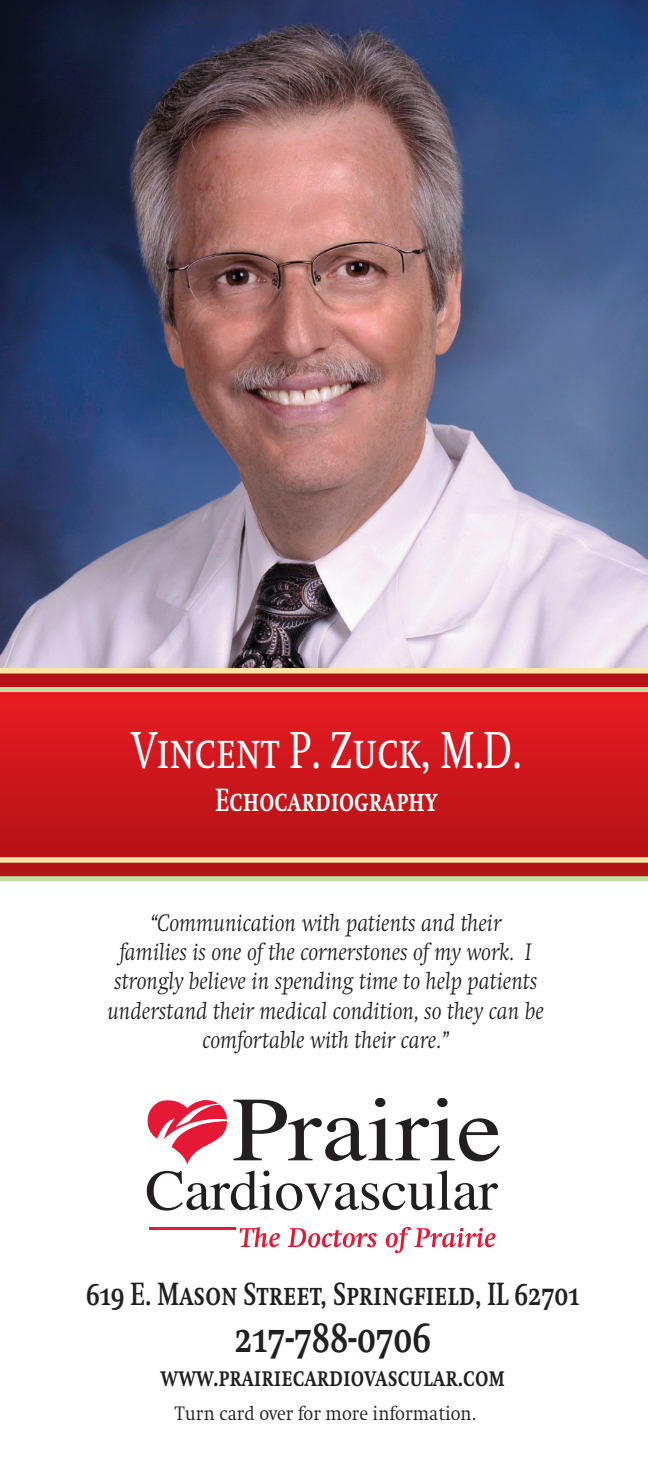
<style>
.page{position:relative;width:648px;height:1458px;background:#fff}
.page>*{position:absolute;margin:0;border:0;box-sizing:border-box;transform-origin:0 0}
.t1{font:54px "Swift SC";letter-spacing:-.005em;color:#fff;scale:.75 1}
.t2{font:42.75px "Swift Bold SC";color:#231f20;scale:.75 1}
.t3{font:31.5px "Swift Bold SC";color:#231f20;scale:.75 1}
.t4{font:31.5px "Swift Bold SC";color:#fff;scale:.72 1}
.t5{font:27px "Swift Bold SC";color:#231f20;scale:.75 1}
.t6{font:italic 300 24.75px/29.2px "Swift";color:#231f20;text-align:center;scale:.9 1}
.t7{font:300 20.25px "Swift";color:#231f20;scale:.9 1}
</style>
<div class="page">
<img style="left:0;top:0;width:648px;height:668px">
<div style="left:0;top:680px;width:648px;height:177px;background:linear-gradient(to bottom,#ec1d24,#b41117)"></div>
<div style="left:0;top:668px;width:648px;height:7px;background:#fce4a8"></div>
<div style="left:0;top:681px;width:648px;height:11px;background:#c1dea4"></div>
<div style="left:0;top:673px;width:648px;height:14px;background:#b31316"></div>
<svg style="left:0;top:857px;width:648px;height:6px;background:#f5d09a"></svg>
<svg style="left:0;top:876px;width:648px;height:5px;background:#c0d69e"></svg>
<div style="left:0;top:863px;width:648px;height:13px;background:#b31316"></div>
<svg style="left:240px;top:1227px;width:40px;height:20px"></svg>
<svg style="left:288px;top:1228px;width:89px;height:19px"></svg>
<svg style="left:386px;top:1227px;width:110px;height:26px"></svg>
<hr style="left:149px;top:1227px;width:87px;height:2px;background:#e51836">
<svg style="left:147px;top:1098px;width:353px;height:113px"></svg>
<h1 class="t1" style="left:132px;top:721px;width:520px">Vincent P. Zuck, M.D.</h1>
<p class="t4" style="left:216px;top:781px;width:310px">Echocardiography</p>
<p class="t6" style="left:107px;top:909px;width:486px">“Communication with patients and their<br>families is one of the cornerstones of my work. I strongly believe in spending time to help patients understand their medical condition, so they can be comfortable with their care.”</p>
<p class="t3" style="left:86px;top:1276px;width:660px">619 E. Mason Street, Springfield, IL 62701</p>
<h2 class="t2" style="left:235px;top:1312px;width:263px">217-788-0706</h2>
<p class="t5" style="left:161px;top:1361px;width:461px">www.prairiecardiovascular.com</p>
<p class="t7" style="left:175px;top:1402px;width:336px">Turn card over for more information.</p>
</div>
